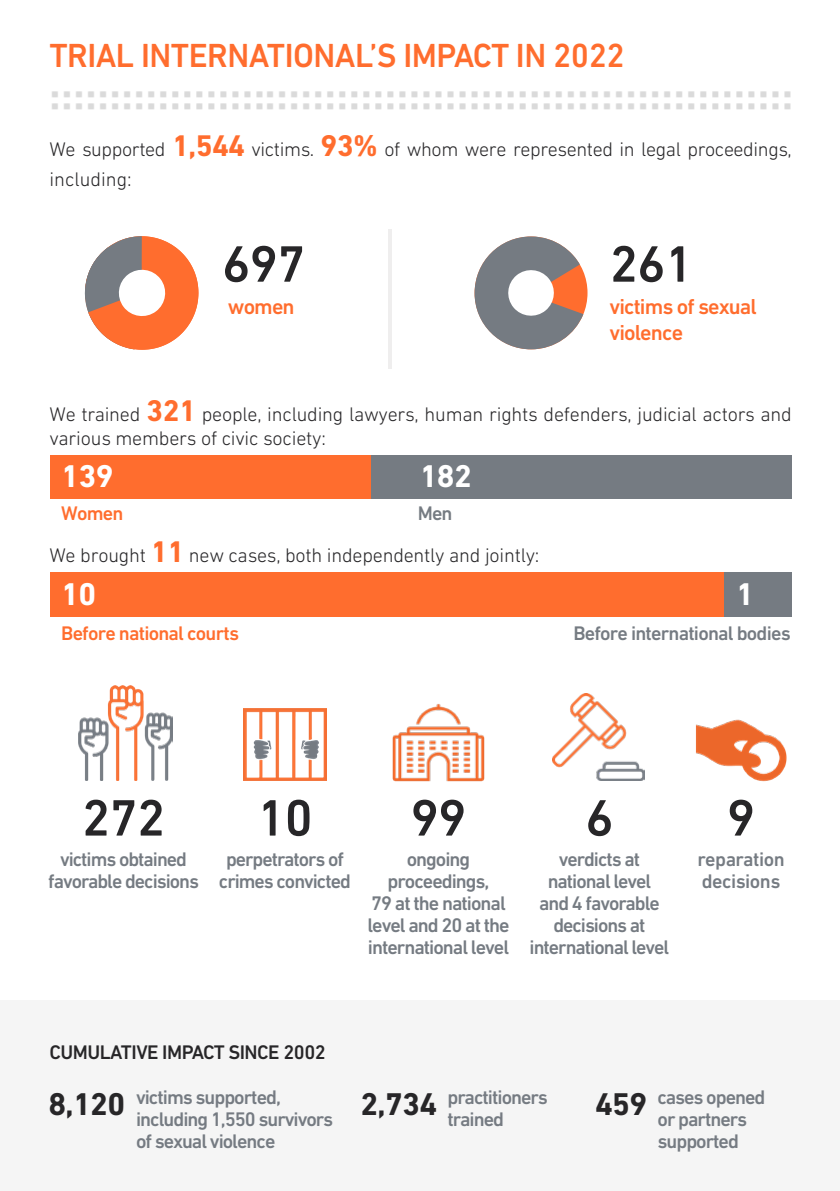
<style>
.page{position:relative;width:840px;height:1191px;background:#fff}
.page>*{position:absolute;margin:0;border:0;box-sizing:border-box;transform-origin:0 0}
.t1{font:500 52px "DIN Next CYR";letter-spacing:-.02em;color:#272628}
.t2{font:500 34px "DIN Next CYR";letter-spacing:-.015em;color:#ff6d2e}
.t3{font:700 32px "DIN Next CYR";letter-spacing:-.02em;color:#272628}
.t4{font:700 32px "DIN Next CYR";letter-spacing:-.02em;color:#fff}
.t5{font:500 22px/26px "DIN Next CYR";letter-spacing:-.04em;color:#ff6d2e}
.t6{font:500 20px/22px "DIN Next CYR";letter-spacing:-.05em;color:#757b82;text-align:center}
.t7{font:300 20px/30px "DIN Next CYR";letter-spacing:-.01em;color:#272628}
.t8{font:500 20px "DIN Next CYR";letter-spacing:-.025em;color:#272628}
.t9{font:500 20px "DIN Next CYR";letter-spacing:-.04em;color:#ff6d2e}
.t10{font:500 20px/22px "DIN Next CYR";letter-spacing:-.025em;color:#757b82}
.s1{font-weight:700;font-size:30.4px;color:#ff6d2e}
</style>
<div class="page">
<div style="left:0;top:1000px;width:839px;height:191px;background:#f5f5f5"></div>
<img style="left:269px;top:91px;width:522px;height:19px">
<img style="left:52px;top:91px;width:217px;height:19px">
<div style="left:50px;top:573px;width:675px;height:44px;background:#ff6d2e"></div>
<div style="left:50px;top:455px;width:321px;height:43px;background:#ff6d2e"></div>
<div style="left:724px;top:573px;width:67px;height:44px;background:#757b82"></div>
<div style="left:371px;top:455px;width:420px;height:43px;background:#757b82"></div>
<img style="left:78px;top:685px;width:95px;height:95px">
<img style="left:243px;top:708px;width:83px;height:72px">
<img style="left:392px;top:703px;width:92px;height:79px">
<img style="left:552px;top:693px;width:92px;height:87px">
<img style="left:695px;top:719px;width:91px;height:63px">
<hr style="left:388px;top:230px;width:3px;height:139px;background:#c0bdbd">
<svg style="left:474px;top:236px;width:109px;height:113px"></svg>
<svg style="left:84px;top:236px;width:115px;height:114px"></svg>
<h2 class="t2" style="left:49px;top:36px;width:576px">TRIAL INTERNATIONAL’S IMPACT IN 2022</h2>
<p class="t7" style="left:49px;top:134px;width:743px">We supported <span class="s1">1,544</span> victims. <span class="s1">93%</span> of whom were represented in legal proceedings, including:</p>
<h1 class="t1" style="left:222px;top:234px;width:85px">697</h1>
<h1 class="t1" style="left:609px;top:234px;width:85px">261</h1>
<p class="t5" style="left:228px;top:293px;width:68px">women</p>
<p class="t5" style="left:609px;top:293px;width:149px">victims of sexual violence</p>
<p class="t7" style="left:49px;top:402px;width:743px;line-height:24px">We trained <span class="s1">321</span> people, including lawyers, human rights defenders, judicial actors and various members of civic society:</p>
<h3 class="t4" style="left:61px;top:457px;width:54px">139</h3>
<p class="t9" style="left:61px;top:501px;width:64px">Women</p>
<h3 class="t4" style="left:419px;top:457px;width:54px">182</h3>
<p class="t6" style="left:417px;top:502px;width:36px">Men</p>
<p class="t7" style="left:49px;top:540px;width:491px">We brought <span class="s1">11</span> new cases, both independently and jointly:</p>
<h3 class="t4" style="left:61px;top:575px;width:36px">10</h3>
<p class="t9" style="left:61px;top:621px;width:179px">Before national courts</p>
<h3 class="t4" style="left:735px;top:575px;width:19px">1</h3>
<p class="t6" style="left:573px;top:622px;width:219px">Before international bodies</p>
<h1 class="t1" style="left:82px;top:787px;width:85px">272</h1>
<h1 class="t1" style="left:257px;top:787px;width:58px">10</h1>
<p class="t6" style="left:219px;top:848px;width:133px">perpetrators of crimes convicted</p>
<p class="t6" style="left:48px;top:848px;width:152px">victims obtained favorable decisions</p>
<h1 class="t1" style="left:410px;top:787px;width:58px">99</h1>
<p class="t6" style="left:367px;top:848px;width:144px">ongoing proceedings,<br>79 at the national level and 20 at the international level</p>
<h1 class="t1" style="left:585px;top:787px;width:30px">6</h1>
<p class="t6" style="left:529px;top:848px;width:141px">verdicts at national level<br>and 4 favorable decisions at international level</p>
<h1 class="t1" style="left:726px;top:787px;width:30px">9</h1>
<p class="t10" style="left:697px;top:848px;width:89px">reparation decisions</p>
<p class="t8" style="left:49px;top:1040px;width:278px">CUMULATIVE IMPACT SINCE 2002</p>
<p class="t6" style="left:136px;top:1086px;width:198px;text-align:left">victims supported, including 1,550 survivors of sexual violence</p>
<p class="t6" style="left:447px;top:1086px;width:102px;text-align:left">practitioners trained</p>
<p class="t6" style="left:657px;top:1086px;width:109px;text-align:left">cases opened or partners supported</p>
<h3 class="t3" style="left:48px;top:1084px;width:78px">8,120</h3>
<h3 class="t3" style="left:360px;top:1084px;width:78px">2,734</h3>
<h3 class="t3" style="left:594px;top:1084px;width:54px">459</h3>
</div>
